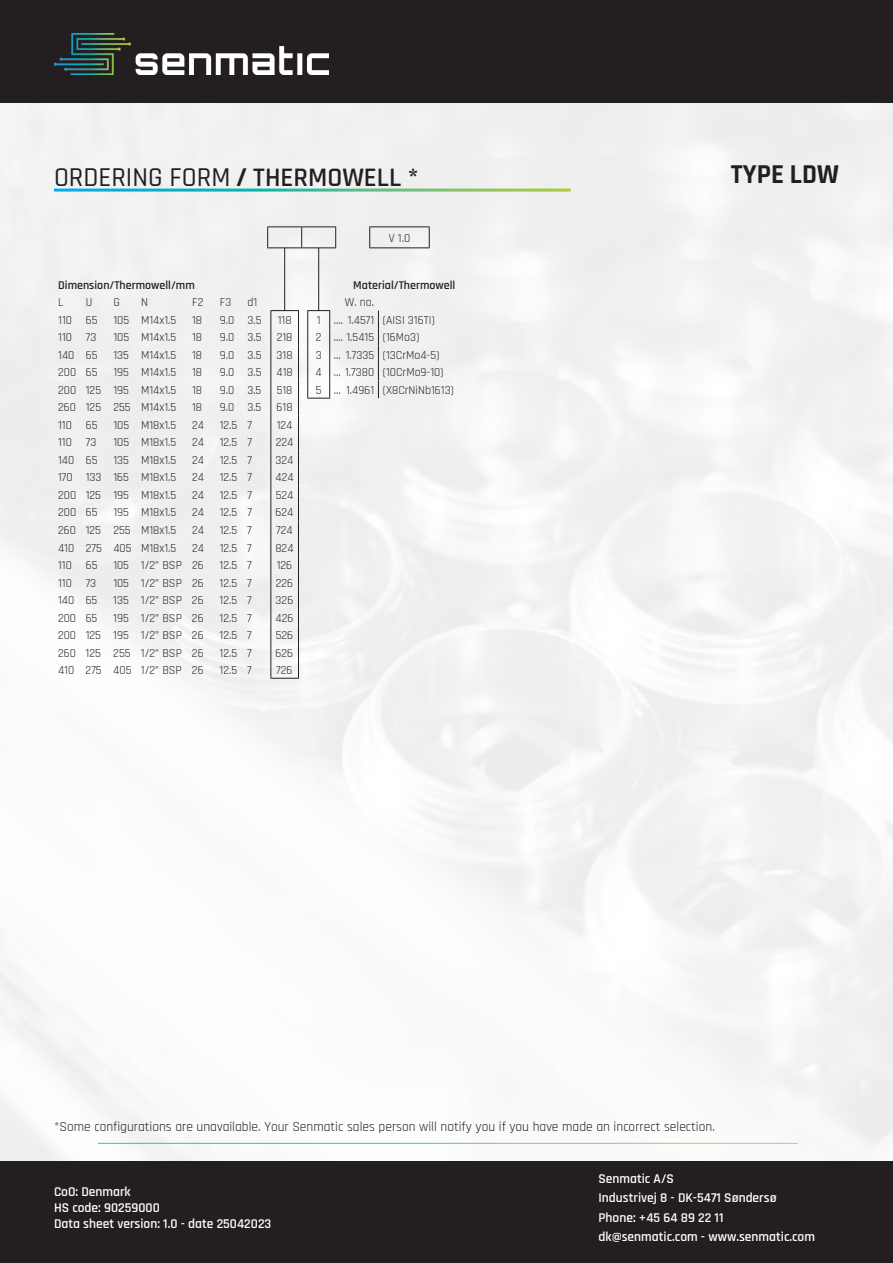
<style>
.page{position:relative;width:893px;height:1263px;background:#fff}
.page>*{position:absolute;margin:0;border:0;box-sizing:border-box;transform-origin:0 0}
.t1{font:500 27px "Rajdhani";color:#231f20}
.t2{font:700 27px "Rajdhani";color:#231f20}
.t3{font:600 13.5px/19.5px "Rajdhani";color:#fff}
.t4{font:13.5px "Rajdhani";color:#231f20}
.t5{font:12px "Rajdhani";color:#231f20}
.t6{font:600 12px "Rajdhani";color:#231f20}
.s1{font-weight:700}
.s2{font-weight:600}
</style>
<div class="page">
<img style="left:0;top:102px;width:893px;height:1059px">
<div style="left:0;top:1161px;width:893px;height:102px;background:#231f20"></div>
<div style="left:0;top:0;width:893px;height:102px;background:#231f20"></div>
<img style="left:54px;top:33px;width:274px;height:42px">
<hr style="left:98px;top:1143px;width:700px;height:1px;background:#fff">
<hr style="left:284px;top:248px;width:1px;height:63px;background:#231f20">
<hr style="left:318px;top:248px;width:1px;height:63px;background:#231f20">
<hr style="left:54px;top:189px;width:517px;height:3px;background:#fff">
<hr style="left:267px;top:226px;width:35px;height:1px;background:#231f20">
<hr style="left:302px;top:226px;width:34px;height:1px;background:#231f20">
<svg style="left:335px;top:227px;width:1px;height:20px"></svg>
<hr style="left:267px;top:247px;width:35px;height:1px;background:#231f20">
<hr style="left:302px;top:247px;width:34px;height:1px;background:#231f20">
<svg style="left:267px;top:227px;width:1px;height:20px"></svg>
<svg style="left:301px;top:227px;width:1px;height:20px"></svg>
<hr style="left:369px;top:226px;width:61px;height:1px;background:#231f20">
<svg style="left:369px;top:227px;width:1px;height:20px"></svg>
<svg style="left:429px;top:227px;width:1px;height:20px"></svg>
<hr style="left:369px;top:247px;width:61px;height:1px;background:#231f20">
<svg style="left:270px;top:310px;width:29px;height:369px"></svg>
<svg style="left:378px;top:311px;width:1px;height:87px"></svg>
<svg style="left:307px;top:310px;width:23px;height:89px"></svg>
<h1 class="t1" style="left:54px;top:161px;width:366px">ORDERING FORM <span class="s1">/</span> <span class="s2">THERMOWELL *</span></h1>
<h1 class="t2" style="left:731px;top:158px;width:109px">TYPE LDW</h1>
<p class="t6" style="left:58px;top:278px;width:138px">Dimension/Thermowell/mm</p>
<p class="t5" style="left:58px;top:296px;width:7px">L</p>
<p class="t5" style="left:86px;top:296px;width:8px">U</p>
<p class="t5" style="left:114px;top:296px;width:8px">G</p>
<p class="t5" style="left:141px;top:296px;width:8px">N</p>
<p class="t5" style="left:192px;top:296px;width:13px">F2</p>
<p class="t5" style="left:220px;top:296px;width:13px">F3</p>
<p class="t5" style="left:247px;top:296px;width:11px">d1</p>
<p class="t5" style="left:58px;top:313px;width:41px">110 65</p>
<p class="t5" style="left:114px;top:313px;width:64px">105 M14x1.5</p>
<p class="t5" style="left:192px;top:313px;width:12px">18</p>
<p class="t5" style="left:220px;top:313px;width:43px">9.0 3.5</p>
<p class="t5" style="left:278px;top:313px;width:15px">118</p>
<p class="t5" style="left:58px;top:331px;width:40px">110 73</p>
<p class="t5" style="left:113px;top:331px;width:64px">105 M14x1.5</p>
<p class="t5" style="left:192px;top:331px;width:12px">18</p>
<p class="t5" style="left:220px;top:331px;width:43px">9.0 3.5</p>
<p class="t5" style="left:277px;top:331px;width:17px">218</p>
<p class="t5" style="left:58px;top:348px;width:41px">140 65</p>
<p class="t5" style="left:113px;top:348px;width:64px">135 M14x1.5</p>
<p class="t5" style="left:192px;top:348px;width:12px">18</p>
<p class="t5" style="left:220px;top:348px;width:43px">9.0 3.5</p>
<p class="t5" style="left:277px;top:348px;width:17px">318</p>
<p class="t5" style="left:58px;top:366px;width:41px">200 65</p>
<p class="t5" style="left:113px;top:366px;width:64px">195 M14x1.5</p>
<p class="t5" style="left:192px;top:366px;width:12px">18</p>
<p class="t5" style="left:220px;top:366px;width:43px">9.0 3.5</p>
<p class="t5" style="left:276px;top:366px;width:18px">418</p>
<p class="t5" style="left:58px;top:383px;width:120px">200 125 195 M14x1.5</p>
<p class="t5" style="left:192px;top:383px;width:12px">18</p>
<p class="t5" style="left:220px;top:383px;width:43px">9.0 3.5</p>
<p class="t5" style="left:277px;top:383px;width:17px">518</p>
<p class="t5" style="left:58px;top:401px;width:120px">260 125 255 M14x1.5</p>
<p class="t5" style="left:192px;top:401px;width:12px">18</p>
<p class="t5" style="left:220px;top:401px;width:43px">9.0 3.5</p>
<p class="t5" style="left:277px;top:401px;width:17px">618</p>
<p class="t5" style="left:58px;top:418px;width:41px">110 65</p>
<p class="t5" style="left:113px;top:418px;width:64px">105 M18x1.5</p>
<p class="t5" style="left:192px;top:418px;width:13px">24</p>
<p class="t5" style="left:220px;top:418px;width:34px">12.5 7</p>
<p class="t5" style="left:277px;top:418px;width:17px">124</p>
<p class="t5" style="left:58px;top:436px;width:40px">110 73</p>
<p class="t5" style="left:113px;top:436px;width:64px">105 M18x1.5</p>
<p class="t5" style="left:192px;top:436px;width:13px">24</p>
<p class="t5" style="left:220px;top:436px;width:34px">12.5 7</p>
<p class="t5" style="left:276px;top:436px;width:19px">224</p>
<p class="t5" style="left:58px;top:453px;width:41px">140 65</p>
<p class="t5" style="left:113px;top:453px;width:64px">135 M18x1.5</p>
<p class="t5" style="left:192px;top:453px;width:13px">24</p>
<p class="t5" style="left:220px;top:453px;width:34px">12.5 7</p>
<p class="t5" style="left:276px;top:453px;width:19px">324</p>
<p class="t5" style="left:58px;top:471px;width:120px">170 133 165 M18x1.5</p>
<p class="t5" style="left:192px;top:471px;width:13px">24</p>
<p class="t5" style="left:220px;top:471px;width:34px">12.5 7</p>
<p class="t5" style="left:275px;top:471px;width:20px">424</p>
<p class="t5" style="left:58px;top:488px;width:120px">200 125 195 M18x1.5</p>
<p class="t5" style="left:192px;top:488px;width:13px">24</p>
<p class="t5" style="left:220px;top:488px;width:34px">12.5 7</p>
<p class="t5" style="left:276px;top:488px;width:19px">524</p>
<p class="t5" style="left:58px;top:506px;width:41px">200 65</p>
<p class="t5" style="left:113px;top:506px;width:64px">195 M18x1.5</p>
<p class="t5" style="left:192px;top:506px;width:13px">24</p>
<p class="t5" style="left:220px;top:506px;width:34px">12.5 7</p>
<p class="t5" style="left:276px;top:506px;width:19px">624</p>
<p class="t5" style="left:58px;top:523px;width:120px">260 125 255 M18x1.5</p>
<p class="t5" style="left:192px;top:523px;width:13px">24</p>
<p class="t5" style="left:220px;top:523px;width:34px">12.5 7</p>
<p class="t5" style="left:276px;top:523px;width:18px">724</p>
<p class="t5" style="left:58px;top:541px;width:120px">410 275 405 M18x1.5</p>
<p class="t5" style="left:192px;top:541px;width:13px">24</p>
<p class="t5" style="left:220px;top:541px;width:34px">12.5 7</p>
<p class="t5" style="left:275px;top:541px;width:20px">824</p>
<p class="t5" style="left:58px;top:558px;width:41px">110 65</p>
<p class="t5" style="left:113px;top:558px;width:92px">105 1/2” BSP 26</p>
<p class="t5" style="left:220px;top:558px;width:34px">12.5 7</p>
<p class="t5" style="left:277px;top:558px;width:17px">126</p>
<p class="t5" style="left:58px;top:576px;width:40px">110 73</p>
<p class="t5" style="left:113px;top:576px;width:92px">105 1/2” BSP 26</p>
<p class="t5" style="left:220px;top:576px;width:34px">12.5 7</p>
<p class="t5" style="left:276px;top:576px;width:19px">226</p>
<p class="t5" style="left:58px;top:593px;width:41px">140 65</p>
<p class="t5" style="left:113px;top:593px;width:92px">135 1/2” BSP 26</p>
<p class="t5" style="left:220px;top:593px;width:34px">12.5 7</p>
<p class="t5" style="left:276px;top:593px;width:19px">326</p>
<p class="t5" style="left:58px;top:611px;width:41px">200 65</p>
<p class="t5" style="left:113px;top:611px;width:92px">195 1/2” BSP 26</p>
<p class="t5" style="left:220px;top:611px;width:34px">12.5 7</p>
<p class="t5" style="left:275px;top:611px;width:19px">426</p>
<p class="t5" style="left:58px;top:628px;width:147px">200 125 195 1/2” BSP 26</p>
<p class="t5" style="left:220px;top:628px;width:34px">12.5 7</p>
<p class="t5" style="left:276px;top:628px;width:19px">526</p>
<p class="t5" style="left:58px;top:646px;width:147px">260 125 255 1/2” BSP 26</p>
<p class="t5" style="left:220px;top:646px;width:34px">12.5 7</p>
<p class="t5" style="left:276px;top:646px;width:19px">626</p>
<p class="t5" style="left:58px;top:663px;width:147px">410 275 405 1/2” BSP 26</p>
<p class="t5" style="left:220px;top:663px;width:34px">12.5 7</p>
<p class="t5" style="left:276px;top:663px;width:18px">726</p>
<p class="t5" style="left:389px;top:231px;width:23px">V 1.0</p>
<p class="t6" style="left:353px;top:278px;width:104px">Material/Thermowell</p>
<p class="t5" style="left:345px;top:296px;width:31px">W. no.</p>
<p class="t5" style="left:317px;top:313px;width:5px">1</p>
<p class="t5" style="left:348px;top:313px;width:89px">1.4571 (AISI 316TI)</p>
<p class="t5" style="left:316px;top:331px;width:7px">2</p>
<p class="t5" style="left:346px;top:331px;width:75px">1.5415 (16Mo3)</p>
<p class="t5" style="left:316px;top:348px;width:7px">3</p>
<p class="t5" style="left:346px;top:348px;width:95px">1.7335 (13CrMo4-5)</p>
<p class="t5" style="left:316px;top:366px;width:8px">4</p>
<p class="t5" style="left:345px;top:366px;width:100px">1.7380 (10CrMo9-10)</p>
<p class="t5" style="left:316px;top:383px;width:7px">5</p>
<p class="t5" style="left:346px;top:383px;width:109px">1.4961 (X8CrNiNb1613)</p>
<p class="t4" style="left:54px;top:1119px;width:662px">*Some configurations are unavailable. Your Senmatic sales person will notify you if you have made an incorrect selection.</p>
<p class="t3" style="left:54px;top:1184px;width:219px;line-height:16.2px">CoO: Denmark<br>HS code: 90259000<br>Data sheet version: 1.0 - date 25042023</p>
<p class="t3" style="left:598px;top:1169px;width:218px">Senmatic A/S<br>Industrivej 8 - DK-5471 Søndersø<br>Phone: +45 64 89 22 11 dk@senmatic.com - www.senmatic.com</p>
</div>
